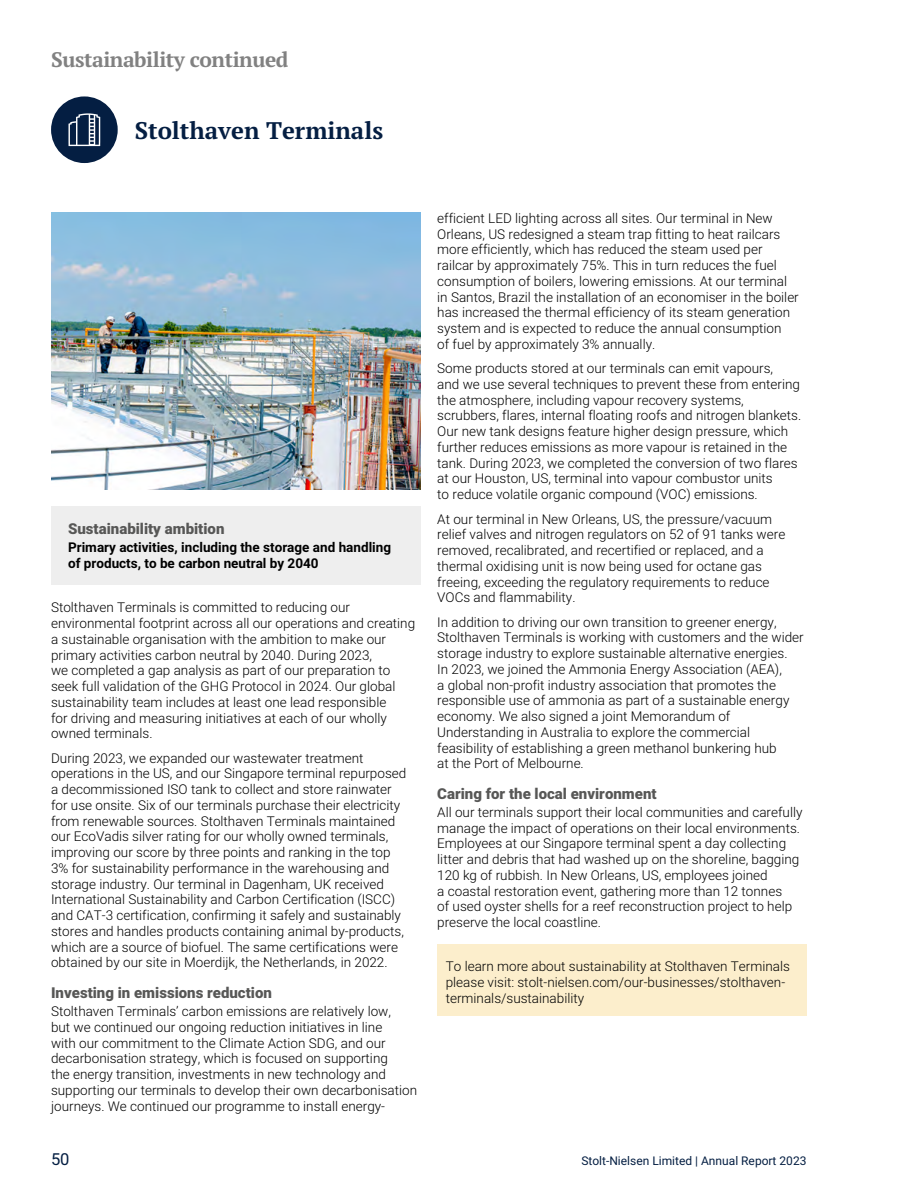
<style>
.page{position:relative;width:915px;height:1191px;background:#fff}
.page>*{position:absolute;margin:0;border:0;box-sizing:border-box;transform-origin:0 0}
.t1{font:700 24px "PT Serif";color:#041e42}
.t2{font:700 21px "PT Serif";letter-spacing:-.02em;color:#818181}
.t3{font:16.5px "Roboto";color:#041e42}
.t4{font:900 15px "Roboto";color:#575756}
.t5{font:300 13.5px/15.8px "Roboto";color:#000}
.t6{font:700 13.5px/15.8px "Roboto";color:#000}
.t7{font:12px "Roboto";color:#041e42}
</style>
<div class="page">
<img style="left:51px;top:213px;width:369px;height:276px">
<div style="left:51px;top:96px;width:67px;height:67px;background:#041e42;border-radius:50%"></div>
<svg style="left:68px;top:113px;width:32px;height:33px"></svg>
<div style="left:51px;top:506px;width:369px;height:79px;background:#eee"></div>
<div style="left:437px;top:944px;width:369px;height:71px;background:#fceecc"></div>
<h2 class="t2" style="left:51px;top:46px;width:239px">Sustainability continued</h2>
<h1 class="t1" style="left:135px;top:115px;width:250px">Stolthaven Terminals</h1>
<p class="t4" style="left:68px;top:518px;width:158px">Sustainability ambition</p>
<p class="t6" style="left:68px;top:539px;width:324px">Primary activities, including the storage and handling of products, to be carbon neutral by 2040</p>
<p class="t5" style="left:51px;top:599px;width:365px">Stolthaven Terminals is committed to reducing our environmental footprint across all our operations and creating a sustainable organisation with the ambition to make our primary activities carbon neutral by 2040. During 2023,<br>we completed a gap analysis as part of our preparation to seek full validation of the GHG Protocol in 2024. Our global sustainability team includes at least one lead responsible<br>for driving and measuring initiatives at each of our wholly owned terminals.</p>
<p class="t5" style="left:51px;top:749px;width:356px">During 2023, we expanded our wastewater treatment operations in the US, and our Singapore terminal repurposed a decommissioned ISO tank to collect and store rainwater for use onsite. Six of our terminals purchase their electricity from renewable sources. Stolthaven Terminals maintained our EcoVadis silver rating for our wholly owned terminals, improving our score by three points and ranking in the top 3% for sustainability performance in the warehousing and storage industry. Our terminal in Dagenham, UK received International Sustainability and Carbon Certification (ISCC) and CAT-3 certification, confirming it safely and sustainably stores and handles products containing animal by-products, which are a source of biofuel. The same certifications were obtained by our site in Moerdijk, the Netherlands, in 2022.</p>
<p class="t4" style="left:51px;top:982px;width:222px">Investing in emissions reduction</p>
<p class="t5" style="left:51px;top:1002px;width:367px">Stolthaven Terminals’ carbon emissions are relatively low,<br>but we continued our ongoing reduction initiatives in line<br>with our commitment to the Climate Action SDG, and our decarbonisation strategy, which is focused on supporting<br>the energy transition, investments in new technology and supporting our terminals to develop their own decarbonisation journeys. We continued our programme to install energy-</p>
<p class="t5" style="left:437px;top:210px;width:363px">efficient LED lighting across all sites. Our terminal in New Orleans, US redesigned a steam trap fitting to heat railcars more efficiently, which has reduced the steam used per railcar by approximately 75%. This in turn reduces the fuel consumption of boilers, lowering emissions. At our terminal in Santos, Brazil the installation of an economiser in the boiler has increased the thermal efficiency of its steam generation system and is expected to reduce the annual consumption<br>of fuel by approximately 3% annually.</p>
<p class="t5" style="left:437px;top:360px;width:365px">Some products stored at our terminals can emit vapours,<br>and we use several techniques to prevent these from entering the atmosphere, including vapour recovery systems, scrubbers, flares, internal floating roofs and nitrogen blankets.<br>Our new tank designs feature higher design pressure, which further reduces emissions as more vapour is retained in the tank. During 2023, we completed the conversion of two flares at our Houston, US, terminal into vapour combustor units<br>to reduce volatile organic compound (VOC) emissions.</p>
<p class="t5" style="left:437px;top:510px;width:349px">At our terminal in New Orleans, US, the pressure/vacuum relief valves and nitrogen regulators on 52 of 91 tanks were removed, recalibrated, and recertified or replaced, and a thermal oxidising unit is now being used for octane gas freeing, exceeding the regulatory requirements to reduce VOCs and flammability.</p>
<p class="t5" style="left:437px;top:613px;width:368px">In addition to driving our own transition to greener energy, Stolthaven Terminals is working with customers and the wider storage industry to explore sustainable alternative energies.<br>In 2023, we joined the Ammonia Energy Association (AEA),<br>a global non-profit industry association that promotes the responsible use of ammonia as part of a sustainable energy economy. We also signed a joint Memorandum of Understanding in Australia to explore the commercial feasibility of establishing a green methanol bunkering hub<br>at the Port of Melbourne.</p>
<p class="t4" style="left:437px;top:783px;width:221px">Caring for the local environment</p>
<p class="t5" style="left:437px;top:803px;width:366px">All our terminals support their local communities and carefully manage the impact of operations on their local environments.<br>Employees at our Singapore terminal spent a day collecting litter and debris that had washed up on the shoreline, bagging 120 kg of rubbish. In New Orleans, US, employees joined<br>a coastal restoration event, gathering more than 12 tonnes<br>of used oyster shells for a reef reconstruction project to help preserve the local coastline.</p>
<p class="t5" style="left:445px;top:958px;width:345px">To learn more about sustainability at Stolthaven Terminals please visit: stolt-nielsen.com/our-businesses/stolthaven&shy;terminals/sustainability</p>
<p class="t3" style="left:51px;top:1148px;width:20px">50</p>
<p class="t7" style="left:581px;top:1152px;width:227px">Stolt-Nielsen Limited | Annual Report 2023</p>
</div>
